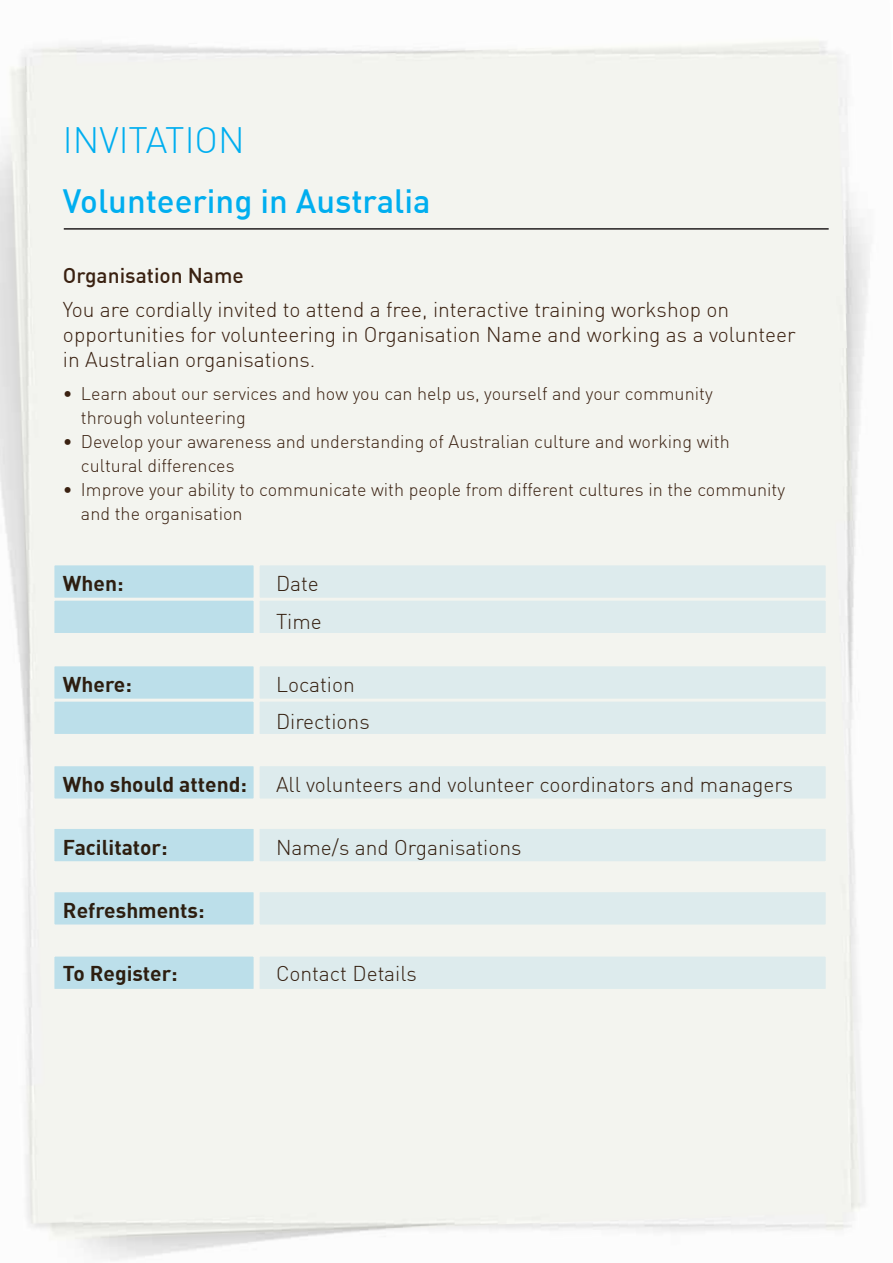
<style>
.page{position:relative;width:893px;height:1263px;background:#fff}
.page>*{position:absolute;margin:0;border:0;box-sizing:border-box;transform-origin:0 0}
.t1{font:300 36px "DIN";color:#00aeef}
.t2{font:500 33px "DIN";color:#00aeef}
.t3{font:300 21px/25.2px "DIN";color:#3a2111}
.t4{font:700 21px "DIN";color:#3a2111}
.t5{font:500 21px "DIN";color:#3a2111}
.t6{font:300 18px/24px "DIN";color:#3a2111}
</style>
<div class="page">
<hr style="left:64px;top:228px;width:765px;height:2px;background:#231f20">
<div style="left:257px;top:562px;width:572px;height:39px;background:#ddebed;border:3px solid #fff"></div>
<div style="left:257px;top:663px;width:572px;height:39px;background:#ddebed;border:3px solid #fff"></div>
<div style="left:257px;top:763px;width:572px;height:38px;background:#ddebed;border:3px solid #fff"></div>
<div style="left:257px;top:826px;width:572px;height:38px;background:#ddebed;border:3px solid #fff"></div>
<div style="left:257px;top:889px;width:572px;height:38px;background:#ddebed;border:3px solid #fff"></div>
<div style="left:257px;top:953px;width:572px;height:39px;background:#ddebed;border:3px solid #fff"></div>
<div style="left:257px;top:598px;width:572px;height:38px;background:#ddebed;border:3px solid #fff"></div>
<div style="left:257px;top:699px;width:572px;height:38px;background:#ddebed;border:3px solid #fff"></div>
<div style="left:51px;top:562px;width:206px;height:39px;background:#bcdfea;border:3px solid #fff"></div>
<div style="left:51px;top:663px;width:206px;height:39px;background:#bcdfea;border:3px solid #fff"></div>
<div style="left:51px;top:763px;width:206px;height:38px;background:#bcdfea;border:3px solid #fff"></div>
<div style="left:51px;top:826px;width:206px;height:38px;background:#bcdfea;border:3px solid #fff"></div>
<div style="left:51px;top:889px;width:206px;height:38px;background:#bcdfea;border:3px solid #fff"></div>
<div style="left:51px;top:953px;width:206px;height:39px;background:#bcdfea;border:3px solid #fff"></div>
<div style="left:51px;top:598px;width:206px;height:38px;background:#bcdfea;border:3px solid #fff"></div>
<div style="left:51px;top:699px;width:206px;height:38px;background:#bcdfea;border:3px solid #fff"></div>
<h1 class="t1" style="left:63px;top:118px;width:183px">INVITATION</h1>
<h2 class="t2" style="left:63px;top:180px;width:369px">Volunteering in Australia</h2>
<p class="t5" style="left:63px;top:262px;width:182px">Organisation Name</p>
<p class="t3" style="left:63px;top:296px;width:734px">You are cordially invited to attend a free, interactive training workshop on opportunities for volunteering in Organisation Name and working as a volunteer in Australian organisations.</p>
<p class="t6" style="left:81px;top:381px;width:633px;text-indent:-18px">• Learn about our services and how you can help us, yourself and your community through volunteering</p>
<p class="t6" style="left:81px;top:429px;width:650px;text-indent:-18px">• Develop your awareness and understanding of Australian culture and working with cultural differences</p>
<p class="t6" style="left:81px;top:477px;width:706px;text-indent:-18px">• Improve your ability to communicate with people from different cultures in the community and the organisation</p>
<p class="t4" style="left:63px;top:570px;width:62px">When:</p>
<p class="t3" style="left:276px;top:565px;width:47px;line-height:37.5px">Date<br>Time</p>
<p class="t4" style="left:63px;top:670px;width:70px">Where:</p>
<p class="t3" style="left:276px;top:665px;width:95px;line-height:37.5px">Location<br>Directions</p>
<p class="t4" style="left:63px;top:771px;width:185px">Who should attend:</p>
<p class="t3" style="left:276px;top:772px;width:519px">All volunteers and volunteer coordinators and managers</p>
<p class="t4" style="left:63px;top:834px;width:106px">Facilitator:</p>
<p class="t3" style="left:276px;top:835px;width:247px">Name/s and Organisations</p>
<p class="t4" style="left:63px;top:897px;width:143px">Refreshments:</p>
<p class="t4" style="left:63px;top:960px;width:116px">To Register:</p>
<p class="t3" style="left:276px;top:961px;width:142px">Contact Details</p>
</div>
